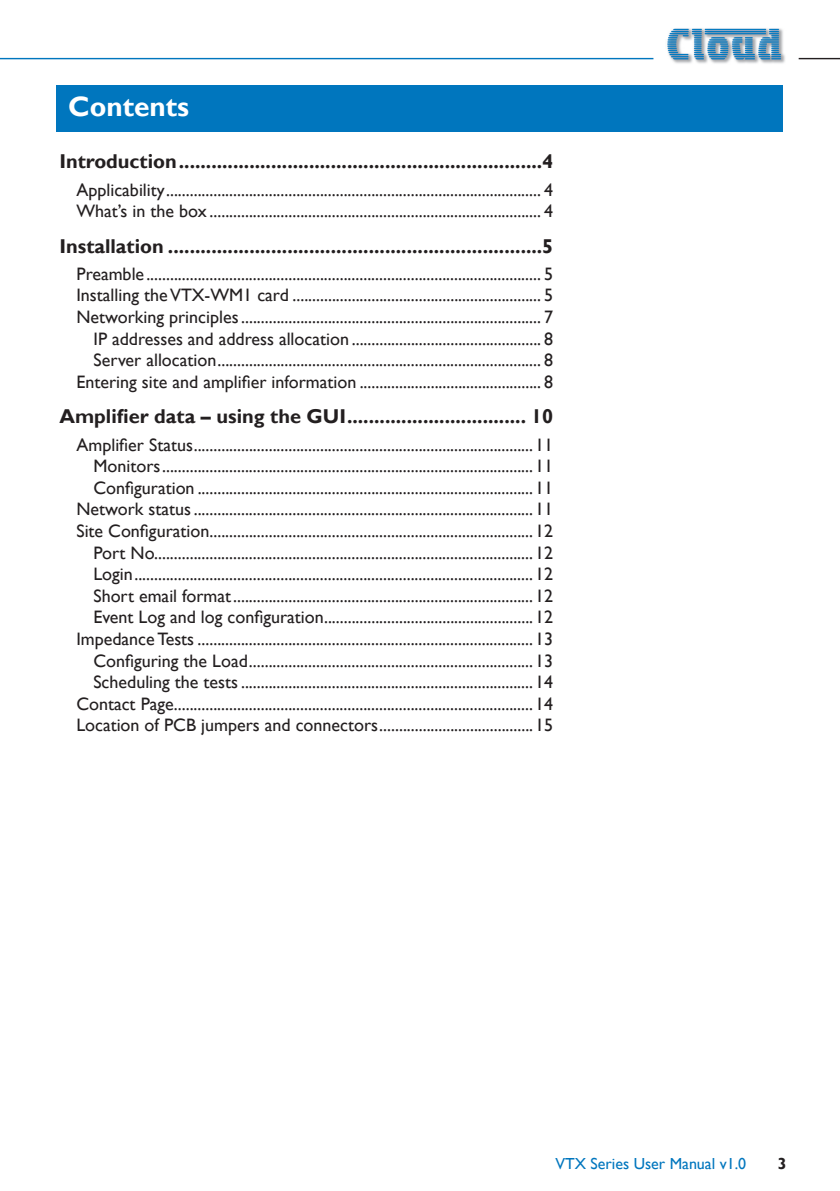
<style>
.page{position:relative;width:840px;height:1191px;background:#fff}
.page>*{position:absolute;margin:0;border:0;box-sizing:border-box;transform-origin:0 0}
.t1{font:700 28px "Gill Sans";color:#fff}
.t2{font:700 20px "Gill Sans";color:#231f20}
.t3{font:18px/21.6px "Gill Sans";color:#231f20;text-align:right}
.t4{font:16px "Gill Sans";color:#0076be}
.t5{font:700 16px "Gill Sans";color:#231f20}
</style>
<div class="page">
<hr style="left:0;top:58px;width:653px;height:1px;background:#0076be">
<hr style="left:798px;top:58px;width:41px;height:1px;background:#231f20">
<img style="left:667px;top:28px;width:118px;height:36px">
<div style="left:57px;top:85px;width:725px;height:47px;background:#0076be"></div>
<h1 class="t1" style="left:68px;top:90px;width:123px">Contents</h1>
<p class="t2" style="left:59px;top:150px;width:495px">Introduction...................................................................4</p>
<p class="t3" style="left:76px;top:179px;width:478px;text-align:left">Applicability............................................................................................... 4<br>What’s in the box .................................................................................... 4</p>
<p class="t2" style="left:59px;top:234px;width:495px">Installation .....................................................................5</p>
<p class="t3" style="left:76px;top:263px;width:478px">Preamble.................................................................................................... 5<br>Installing the VTX-WM1 card ............................................................... 5<br>Networking principles............................................................................ 7<br>IP addresses and address allocation ................................................ 8<br>Server allocation.................................................................................. 8<br>Entering site and amplifier information .............................................. 8</p>
<p class="t2" style="left:59px;top:404px;width:495px">Amplifier data – using the GUI................................. 10</p>
<p class="t3" style="left:76px;top:434px;width:478px">Amplifier Status......................................................................................11<br>Monitors..............................................................................................11<br>Configuration .....................................................................................11<br>Network status......................................................................................11<br>Site Configuration..................................................................................12<br>Port No................................................................................................12<br>Login.....................................................................................................12<br>Short email format............................................................................12<br>Event Log and log configuration.....................................................12<br>Impedance Tests .....................................................................................13<br>Configuring the Load........................................................................13<br>Scheduling the tests ..........................................................................14<br>Contact Page...........................................................................................14<br>Location of PCB jumpers and connectors.......................................15</p>
<p class="t4" style="left:555px;top:1154px;width:192px">VTX Series User Manual v1.0</p>
<p class="t5" style="left:777px;top:1154px;width:10px">3</p>
</div>
